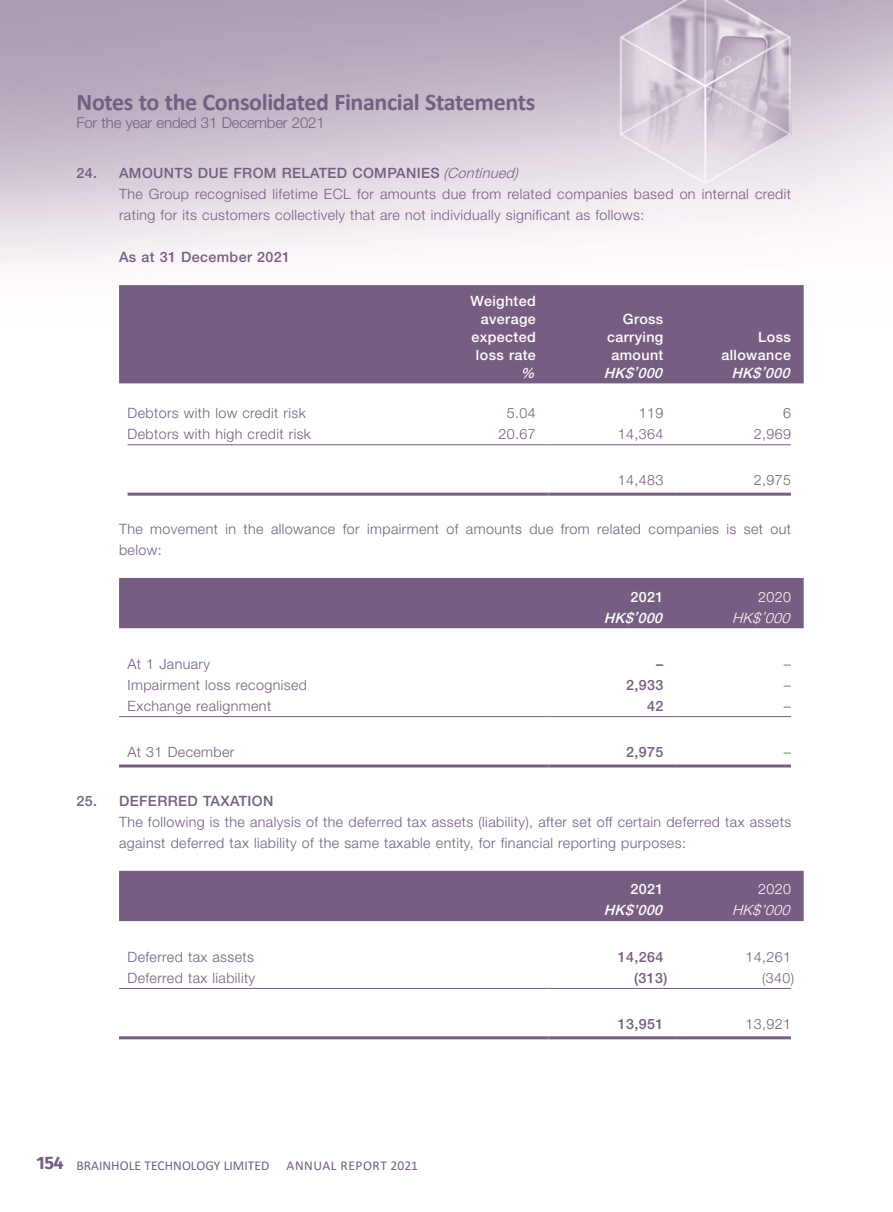
<style>
.page{position:relative;width:893px;height:1212px;background:#fff}
.page>*{position:absolute;margin:0;border:0;box-sizing:border-box;transform-origin:0 0}
.t1{font:700 24px "Calibri";letter-spacing:-.015em;color:#765d82}
.t2{font:300 15px "Helvetica Neue LT Std";letter-spacing:-.01em;color:#765d82}
.Body_Text{font:300 14.25px/21px "Helvetica Neue LT Std";letter-spacing:.03em;color:#765d82}
.Body_Text-2{font:500 14.25px "Helvetica Neue LT Std";letter-spacing:.03em;color:#fff}
.Heading_1{font:500 14.25px "Helvetica Neue LT Std";letter-spacing:.03em;color:#765d82}
.Body_Text-3{font:500 14.25px "Helvetica Neue LT Std";letter-spacing:.03em;color:#765d82}
.Body_Text-4{font:italic 500 14.25px "Helvetica Neue LT Std";color:#fff}
.Body_Text-5{font:italic 300 14.25px "Helvetica Neue LT Std";color:#fff}
.Body_Text-6{font:300 14.25px "Helvetica Neue LT Std";letter-spacing:.03em;color:#fff}
.t3{font:13.5px "Calibri";letter-spacing:.005em;color:#765d82}
.t4{font:13.5px "Calibri";letter-spacing:.04em;color:#765d82}
.s1{font-weight:300;font-style:italic}
.s2{font-family:"Fira Sans";font-weight:700;font-size:18px}
</style>
<div class="page">
<img style="left:0;top:0;width:893px;height:266px">
<div style="left:119px;top:285px;width:685px;height:99px;background:#765d82"></div>
<svg style="left:127px;top:444px;width:664px;height:52px"></svg>
<hr style="left:128px;top:444px;width:293px;height:1px;background:#765d82">
<hr style="left:421px;top:444px;width:128px;height:1px;background:#765d82">
<hr style="left:549px;top:444px;width:127px;height:1px;background:#765d82">
<hr style="left:676px;top:444px;width:115px;height:1px;background:#765d82">
<hr style="left:128px;top:493px;width:293px;height:3px;background:#765d82">
<hr style="left:421px;top:493px;width:128px;height:3px;background:#765d82">
<hr style="left:549px;top:493px;width:127px;height:3px;background:#765d82">
<hr style="left:676px;top:493px;width:115px;height:3px;background:#765d82">
<div style="left:119px;top:578px;width:685px;height:50px;background:#765d82"></div>
<svg style="left:119px;top:628px;width:685px;height:90px"></svg>
<hr style="left:119px;top:716px;width:430px;height:1px;background:#765d82">
<hr style="left:549px;top:716px;width:127px;height:1px;background:#765d82">
<hr style="left:676px;top:716px;width:115px;height:1px;background:#765d82">
<hr style="left:119px;top:764px;width:430px;height:3px;background:#765d82">
<hr style="left:549px;top:764px;width:127px;height:3px;background:#765d82">
<hr style="left:676px;top:764px;width:115px;height:3px;background:#765d82">
<div style="left:119px;top:871px;width:685px;height:50px;background:#765d82"></div>
<svg style="left:119px;top:921px;width:685px;height:1px"></svg>
<hr style="left:119px;top:988px;width:430px;height:1px;background:#765d82">
<hr style="left:549px;top:988px;width:127px;height:1px;background:#765d82">
<hr style="left:676px;top:988px;width:115px;height:1px;background:#765d82">
<hr style="left:119px;top:1036px;width:430px;height:3px;background:#765d82">
<hr style="left:549px;top:1036px;width:127px;height:3px;background:#765d82">
<hr style="left:676px;top:1036px;width:115px;height:3px;background:#765d82">
<h1 class="t1" style="left:77px;top:85px;width:460px">Notes to the Consolidated Financial Statements</h1>
<p class="t2" style="left:77px;top:113px;width:250px">For the year ended 31 December 2021</p>
<p class="Heading_1" style="left:77px;top:165px;width:443px">24. AMOUNTS DUE FROM RELATED COMPANIES <span class="s1">(Continued)</span></p>
<p class="Body_Text" style="left:119px;top:184px;width:673px">The Group recognised lifetime ECL for amounts due from related companies based on internal credit rating for its customers collectively that are not individually significant as follows:</p>
<p class="Body_Text-3" style="left:119px;top:249px;width:173px">As at 31 December 2021</p>
<p class="Body_Text-2" style="left:470px;top:292px;width:67px">Weighted</p>
<p class="Body_Text-2" style="left:481px;top:310px;width:56px">average</p>
<p class="Body_Text-2" style="left:471px;top:328px;width:66px">expected</p>
<p class="Body_Text-2" style="left:476px;top:346px;width:61px">loss rate</p>
<p class="Body_Text-2" style="left:623px;top:310px;width:42px">Gross</p>
<p class="Body_Text-2" style="left:607px;top:328px;width:58px">carrying</p>
<p class="Body_Text-2" style="left:611px;top:346px;width:53px">amount</p>
<p class="Body_Text-2" style="left:758px;top:328px;width:34px">Loss</p>
<p class="Body_Text-2" style="left:721px;top:346px;width:71px">allowance</p>
<p class="Body_Text-4" style="left:520px;top:364px;width:20px">%</p>
<p class="Body_Text-4" style="left:604px;top:364px;width:64px">HK$’000</p>
<p class="Body_Text-4" style="left:731px;top:364px;width:64px">HK$’000</p>
<p class="Body_Text" style="left:128px;top:402px;width:180px">Debtors with low credit risk</p>
<p class="Body_Text" style="left:507px;top:402px;width:30px">5.04</p>
<p class="Body_Text" style="left:639px;top:402px;width:26px">119</p>
<p class="Body_Text" style="left:783px;top:402px;width:9px">6</p>
<p class="Body_Text" style="left:128px;top:423px;width:185px">Debtors with high credit risk</p>
<p class="Body_Text" style="left:499px;top:423px;width:39px">20.67</p>
<p class="Body_Text" style="left:618px;top:423px;width:47px">14,364</p>
<p class="Body_Text" style="left:754px;top:423px;width:39px">2,969</p>
<p class="Body_Text" style="left:618px;top:470px;width:47px">14,483</p>
<p class="Body_Text" style="left:754px;top:470px;width:39px">2,975</p>
<p class="Body_Text" style="left:119px;top:518px;width:674px">The movement in the allowance for impairment of amounts due from related companies is set out below:</p>
<p class="Body_Text-2" style="left:630px;top:588px;width:34px">2021</p>
<p class="Body_Text-6" style="left:758px;top:588px;width:34px">2020</p>
<p class="Body_Text-4" style="left:604px;top:609px;width:64px">HK$’000</p>
<p class="Body_Text-5" style="left:732px;top:609px;width:63px">HK$’000</p>
<p class="Body_Text" style="left:128px;top:653px;width:84px">At 1 January</p>
<p class="Body_Text-3" style="left:656px;top:655px;width:9px">–</p>
<p class="Body_Text" style="left:784px;top:653px;width:9px">–</p>
<p class="Body_Text" style="left:128px;top:674px;width:181px">Impairment loss recognised</p>
<p class="Body_Text-3" style="left:626px;top:676px;width:39px">2,933</p>
<p class="Body_Text" style="left:784px;top:674px;width:9px">–</p>
<p class="Body_Text" style="left:128px;top:695px;width:145px">Exchange realignment</p>
<p class="Body_Text-3" style="left:647px;top:697px;width:18px">42</p>
<p class="Body_Text" style="left:784px;top:695px;width:9px">–</p>
<p class="Body_Text" style="left:128px;top:741px;width:108px">At 31 December</p>
<p class="Body_Text-3" style="left:626px;top:744px;width:39px">2,975</p>
<p class="Body_Text" style="left:784px;top:741px;width:9px">–</p>
<p class="Heading_1" style="left:77px;top:792px;width:198px">25. DEFERRED TAXATION</p>
<p class="Body_Text" style="left:119px;top:811px;width:674px">The following is the analysis of the deferred tax assets (liability), after set off certain deferred tax assets against deferred tax liability of the same taxable entity, for financial reporting purposes:</p>
<p class="Body_Text-2" style="left:630px;top:881px;width:34px">2021</p>
<p class="Body_Text-6" style="left:758px;top:880px;width:34px">2020</p>
<p class="Body_Text-4" style="left:604px;top:902px;width:64px">HK$’000</p>
<p class="Body_Text-5" style="left:732px;top:901px;width:63px">HK$’000</p>
<p class="Body_Text" style="left:128px;top:946px;width:128px">Deferred tax assets</p>
<p class="Body_Text-3" style="left:618px;top:948px;width:47px">14,264</p>
<p class="Body_Text" style="left:745px;top:946px;width:47px">14,261</p>
<p class="Body_Text" style="left:128px;top:967px;width:129px">Deferred tax liability</p>
<p class="Body_Text-3" style="left:634px;top:969px;width:35px">(313)</p>
<p class="Body_Text" style="left:762px;top:967px;width:34px">(340)</p>
<p class="Body_Text-3" style="left:618px;top:1015px;width:47px">13,951</p>
<p class="Body_Text" style="left:745px;top:1013px;width:47px">13,921</p>
<p class="t3" style="left:37px;top:1156px;width:234px"><span class="s2">154</span> BRAINHOLE TECHNOLOGY LIMITED</p>
<p class="t4" style="left:287px;top:1156px;width:133px">ANNUAL REPORT 2021</p>
</div>
